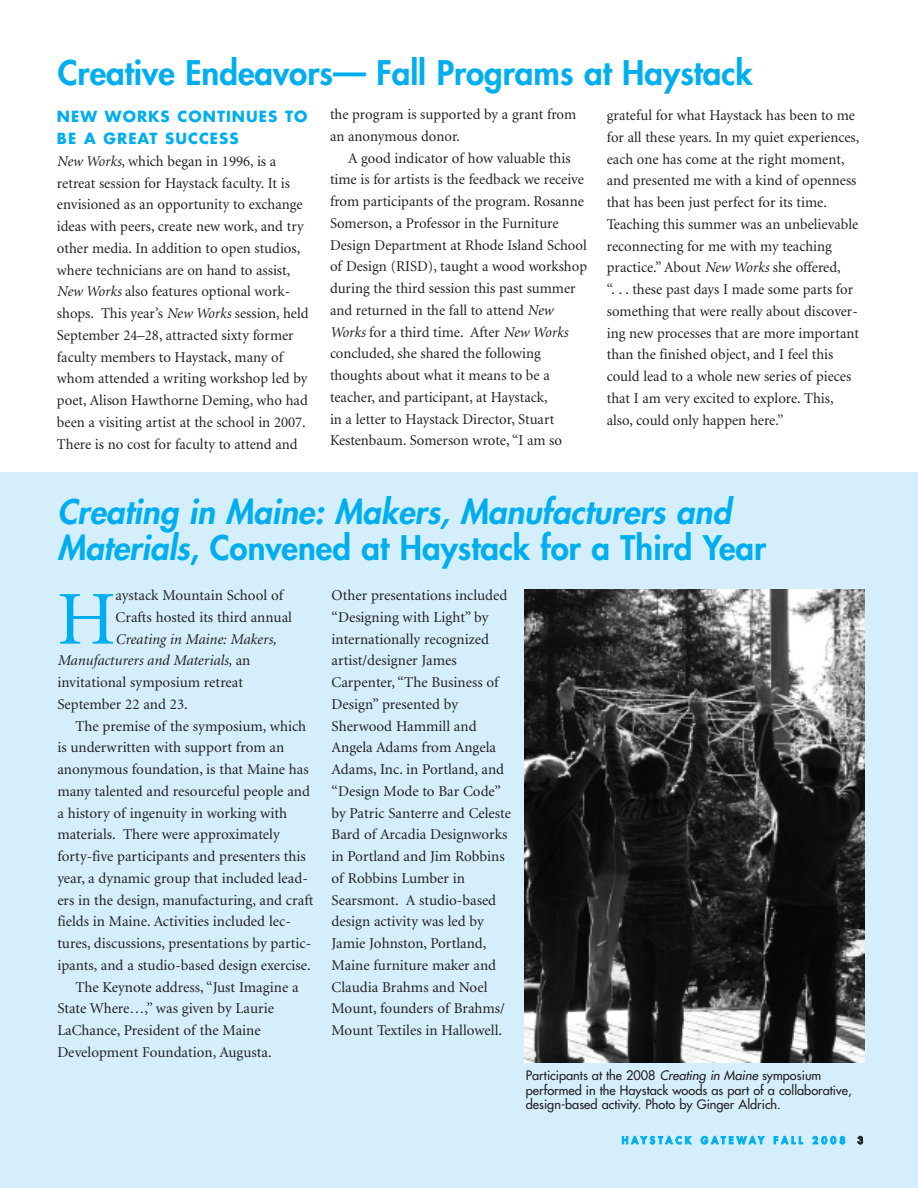
<style>
.page{position:relative;width:918px;height:1188px;background:#fff}
.page>*{position:absolute;margin:0;border:0;box-sizing:border-box;transform-origin:0 0}
.t1{font:76.2px "Minion";color:#00aeef}
.t2{font:italic 800 33px/36px "Futura";color:#00aeef}
.t3{font:800 33px "Futura";color:#00aeef}
.t4{font:15px/21.8px "Minion";color:#231f20}
.t5{font:italic 15px/21.8px "Minion";color:#231f20}
.t6{font:700 15px/21.8px "Futura";letter-spacing:.07em;color:#00aeef}
.t7{font:12.75px/14.2px "Futura";color:#231f20}
.t8{font:800 9.9px "Futura";letter-spacing:.33em;color:#00aeef}
.s1{font-style:italic}
.s2{font-style:normal}
.s3{color:#231f20}
</style>
<div class="page">
<div style="left:0;top:472px;width:918px;height:716px;background:#d4effb"></div>
<img style="left:525px;top:589px;width:340px;height:473px">
<h2 class="t3" style="left:58px;top:57px;width:697px">Creative Endeavors— Fall Programs at Haystack</h2>
<p class="t4" style="left:330px;top:105px;width:248px">the program is supported by a grant from an anonymous donor.</p>
<p class="t4" style="left:330px;top:148px;width:259px;text-indent:18px">A good indicator of how valuable this time is for artists is the feedback we receive from participants of the program. Rosanne Somerson, a Professor in the Furniture Design Department at Rhode Island School of Design (RISD), taught a wood workshop during the third session this past summer and returned in the fall to attend <span class="s1">New Works</span> for a third time. After <span class="s1">New Works </span>concluded, she shared the following thoughts about what it means to be a teacher, and participant, at Haystack,<br>in a letter to Haystack Director, Stuart Kestenbaum. Somerson wrote, “I am so</p>
<p class="t4" style="left:607px;top:106px;width:254px">grateful for what Haystack has been to me for all these years. In my quiet experiences, each one has come at the right moment, and presented me with a kind of openness that has been just perfect for its time.<br>Teaching this summer was an unbelievable reconnecting for me with my teaching practice.” About <span class="s1">New Works</span> she offered,<br>“. . . these past days I made some parts for something that were really about discover&shy;ing new processes that are more important than the finished object, and I feel this could lead to a whole new series of pieces that I am very excited to explore. This, also, could only happen here.”</p>
<p class="t6" style="left:57px;top:107px;width:252px">NEW WORKS CONTINUES TO<br>BE A GREAT SUCCESS</p>
<p class="t4" style="left:57px;top:151px;width:253px"><span class="s1">New Works</span>, which began in 1996, is a retreat session for Haystack faculty. It is envisioned as an opportunity to exchange ideas with peers, create new work, and try other media. In addition to open studios, where technicians are on hand to assist, <span class="s1">New Works</span> also features optional work&shy;shops. This year’s <span class="s1">New Works</span> session, held September 24–28, attracted sixty former faculty members to Haystack, many of whom attended a writing workshop led by poet, Alison Hawthorne Deming, who had been a visiting artist at the school in 2007.<br>There is no cost for faculty to attend and</p>
<h2 class="t2" style="left:57px;top:496px;width:710px">Creating in Maine: Makers, Manufacturers and<br>Materials<span class="s2">, Convened at Haystack for a Third Year</span></h2>
<h1 class="t1" style="left:57px;top:590px;width:60px">H</h1>
<p class="t4" style="left:116px;top:586px;width:178px">aystack Mountain School of<br>Crafts hosted its third annual</p>
<p class="t5" style="left:57px;top:629px;width:221px;text-indent:58px">Creating in Maine: Makers,<br>Manufacturers and Materials, <span class="s2">an invitational symposium retreat<br>September 22 and 23.</span></p>
<p class="t4" style="left:75px;top:716px;width:232px">The premise of the symposium, which</p>
<p class="t4" style="left:57px;top:738px;width:228px">is underwritten with support from an</p>
<p class="t4" style="left:57px;top:760px;width:253px">anonymous foundation, is that Maine has</p>
<p class="t4" style="left:57px;top:781px;width:254px">many talented and resourceful people and</p>
<p class="t4" style="left:57px;top:803px;width:231px">a history of ingenuity in working with</p>
<p class="t4" style="left:57px;top:825px;width:224px">materials. There were approximately</p>
<p class="t4" style="left:57px;top:847px;width:250px">forty-five participants and presenters this</p>
<p class="t4" style="left:57px;top:868px;width:252px">year, a dynamic group that included lead-</p>
<p class="t4" style="left:57px;top:890px;width:258px">ers in the design, manufacturing, and craft</p>
<p class="t4" style="left:57px;top:912px;width:235px">fields in Maine. Activities included lec-</p>
<p class="t4" style="left:57px;top:934px;width:255px">tures, discussions, presentations by partic-</p>
<p class="t4" style="left:57px;top:955px;width:255px">ipants, and a studio-based design exercise.</p>
<p class="t4" style="left:75px;top:977px;width:225px">The Keynote address, “Just Imagine a</p>
<p class="t4" style="left:57px;top:999px;width:218px">State Where…,” was given by Laurie</p>
<p class="t4" style="left:57px;top:1021px;width:205px">LaChance, President of the Maine</p>
<p class="t4" style="left:57px;top:1042px;width:216px">Development Foundation, Augusta.</p>
<p class="t4" style="left:332px;top:586px;width:181px">Other presentations included “Designing with Light” by internationally recognized artist/designer James<br>Carpenter, “The Business of<br>Design” presented by<br>Sherwood Hammill and<br>Angela Adams from Angela<br>Adams, Inc. in Portland, and “Design Mode to Bar Code” by Patric Santerre and Celeste<br>Bard of Arcadia Designworks in Portland and Jim Robbins of Robbins Lumber in<br>Searsmont. A studio-based design activity was led by<br>Jamie Johnston, Portland,<br>Maine furniture maker and<br>Claudia Brahms and Noel<br>Mount, founders of Brahms/<br>Mount Textiles in Hallowell.</p>
<p class="t7" style="left:526px;top:1070px;width:327px">Participants at the 2008 <span class="s1">Creating in Maine</span> symposium performed in the Haystack woods as part of a collaborative, design-based activity. Photo by Ginger Aldrich.</p>
<p class="t8" style="left:622px;top:1135px;width:243px">HAYSTACK GATEWAY FALL 2008 <span class="s3">3</span></p>
</div>
